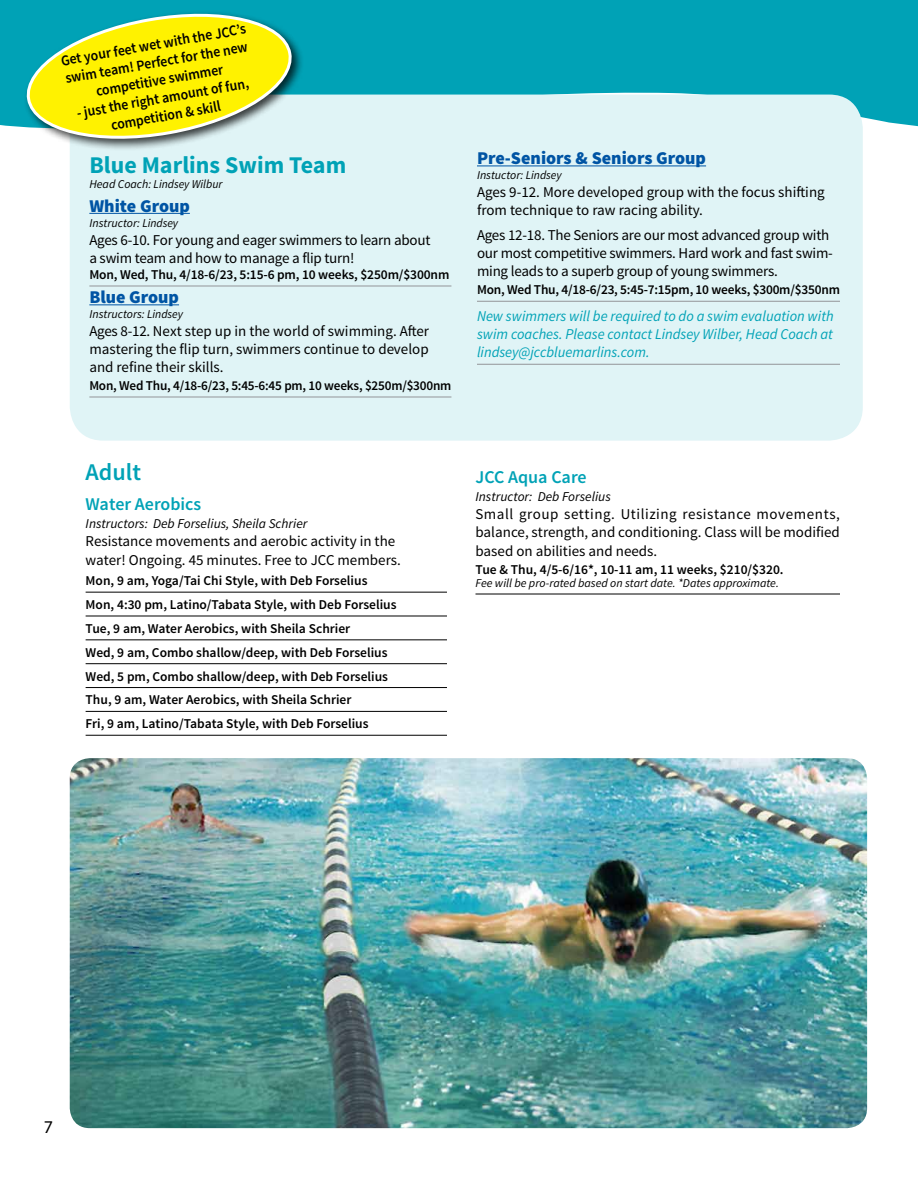
<style>
.page{position:relative;width:918px;height:1188px;background:#fff}
.page>*{position:absolute;margin:0;border:0;box-sizing:border-box;transform-origin:0 0}
.t1{font:700 24px "Source Sans Pro";color:#00a2b6}
.t2{font:600 24px "Source Sans Pro";color:#00a2b6}
.t3{font:900 18px "Source Sans Pro";color:#0054a4}
.t4{font:600 18px "Source Sans Pro";color:#00a2b6}
.t5{font:18px "Myriad Pro";color:#000}
.t6{font:15px/18.3px "Source Sans Pro";letter-spacing:-.01em;color:#000}
.t7{font:italic 15px/18px "Source Sans Pro";color:#00a2b6;text-align:justify}
.t8{font:600 15px/18px "Source Sans Pro";color:#000;text-align:center;scale:.92 1}
.t9{font:600 13.5px/23.9px "Source Sans Pro";color:#000}
.t10{font:italic 13.5px "Source Sans Pro";color:#000}
.t11{font:italic 12px "Source Sans Pro";color:#000}
</style>
<div class="page">
<div style="left:0;top:0;width:918px;height:127px;background:#00a2b6"></div>
<div style="left:70px;top:95px;width:793px;height:346px;background:#e0f4f6;border-radius:34px"></div>
<hr style="left:476px;top:594px;width:364px;height:1px;background:#000">
<img style="left:70px;top:758px;width:797px;height:370px">
<hr style="left:86px;top:592px;width:361px;height:1px;background:#000">
<hr style="left:86px;top:616px;width:361px;height:1px;background:#000">
<hr style="left:86px;top:640px;width:361px;height:1px;background:#000">
<hr style="left:86px;top:663px;width:361px;height:1px;background:#000">
<hr style="left:86px;top:687px;width:361px;height:1px;background:#000">
<hr style="left:86px;top:711px;width:361px;height:1px;background:#000">
<hr style="left:86px;top:735px;width:361px;height:1px;background:#000">
<hr style="left:89px;top:213px;width:101px;height:1px;background:#0054a4">
<hr style="left:89px;top:286px;width:362px;height:1px;background:#939598">
<hr style="left:89px;top:304px;width:90px;height:1px;background:#0054a4">
<hr style="left:89px;top:397px;width:362px;height:1px;background:#939598">
<hr style="left:477px;top:165px;width:229px;height:1px;background:#0054a4">
<hr style="left:477px;top:301px;width:363px;height:1px;background:#939598">
<hr style="left:477px;top:364px;width:363px;height:1px;background:#939598">
<div style="left:24px;top:11px;width:281px;height:140px;background:#000;opacity:.75"></div>
<svg style="left:23px;top:7px;width:272px;height:138px;background:#c4dc4c"></svg>
<p class="t8" style="left:60px;top:52px;width:205px;rotate:-10deg">Get your feet wet with the JCC’s swim team! Perfect for the new competitive swimmer</p>
<p class="t8" style="left:75px;top:105px;width:191px;rotate:-10deg">- just the right amount of fun, competition &amp; skill</p>
<h1 class="t1" style="left:89px;top:149px;width:258px">Blue Marlins Swim Team</h1>
<p class="t11" style="left:89px;top:176px;width:135px">Head Coach: Lindsey Wilbur</p>
<p class="t3" style="left:89px;top:194px;width:102px">White Group</p>
<p class="t11" style="left:89px;top:215px;width:90px">Instructor: Lindsey</p>
<p class="t6" style="left:89px;top:231px;width:343px">Ages 6-10. For young and eager swimmers to learn about a swim team and how to manage a flip turn!</p>
<p class="t9" style="left:89px;top:263px;width:362px">Mon, Wed, Thu, 4/18-6/23, 5:15-6 pm, 10 weeks, $250m/$300nm</p>
<p class="t3" style="left:89px;top:285px;width:91px">Blue Group</p>
<p class="t11" style="left:89px;top:307px;width:95px">Instructors: Lindsey</p>
<p class="t6" style="left:89px;top:322px;width:341px;text-align:justify">Ages 8-12. Next step up in the world of swimming. After mastering the flip turn, swimmers continue to develop and refine their skills.</p>
<p class="t9" style="left:89px;top:374px;width:364px">Mon, Wed Thu, 4/18-6/23, 5:45-6:45 pm, 10 weeks, $250m/$300nm</p>
<p class="t3" style="left:477px;top:146px;width:231px">Pre-Seniors &amp; Seniors Group</p>
<p class="t11" style="left:477px;top:168px;width:86px">Instuctor: Lindsey</p>
<p class="t6" style="left:477px;top:184px;width:349px">Ages 9-12. More developed group with the focus shifting from technique to raw racing ability.</p>
<p class="t6" style="left:477px;top:226px;width:357px">Ages 12-18. The Seniors are our most advanced group with our most competitive swimmers. Hard work and fast swim&shy;ming leads to a superb group of young swimmers.</p>
<p class="t9" style="left:477px;top:278px;width:364px">Mon, Wed Thu, 4/18-6/23, 5:45-7:15pm, 10 weeks, $300m/$350nm</p>
<p class="t7" style="left:477px;top:307px;width:358px">New swimmers will be required to do a swim evaluation with swim coaches. Please contact Lindsey Wilber, Head Coach at lindsey@jccbluemarlins.com.</p>
<h1 class="t2" style="left:86px;top:456px;width:57px">Adult</h1>
<p class="t4" style="left:86px;top:492px;width:117px">Water Aerobics</p>
<p class="t10" style="left:86px;top:515px;width:223px">Instructors: Deb Forselius, Sheila Schrier</p>
<p class="t6" style="left:86px;top:532px;width:317px">Resistance movements and aerobic activity in the water! Ongoing. 45 minutes. Free to JCC members.</p>
<p class="t9" style="left:86px;top:569px;width:313px">Mon, 9 am, Yoga/Tai Chi Style, with Deb Forselius Mon, 4:30 pm, Latino/Tabata Style, with Deb Forselius Tue, 9 am, Water Aerobics, with Sheila Schrier<br>Wed, 9 am, Combo shallow/deep, with Deb Forselius Wed, 5 pm, Combo shallow/deep, with Deb Forselius Thu, 9 am, Water Aerobics, with Sheila Schrier<br>Fri, 9 am, Latino/Tabata Style, with Deb Forselius</p>
<p class="t4" style="left:476px;top:465px;width:113px">JCC Aqua Care</p>
<p class="t10" style="left:476px;top:488px;width:137px">Instructor: Deb Forselius</p>
<p class="t6" style="left:476px;top:505px;width:366px;text-align:justify">Small group setting. Utilizing resistance movements, balance, strength, and conditioning. Class will be modified based on abilities and needs.</p>
<p class="t9" style="left:476px;top:558px;width:310px">Tue &amp; Thu, 4/5-6/16*, 10-11 am, 11 weeks, $210/$320.</p>
<p class="t11" style="left:476px;top:576px;width:305px">Fee will be pro-rated based on start date. *Dates approximate.</p>
<p class="t5" style="left:44px;top:1116px;width:11px">7</p>
</div>
